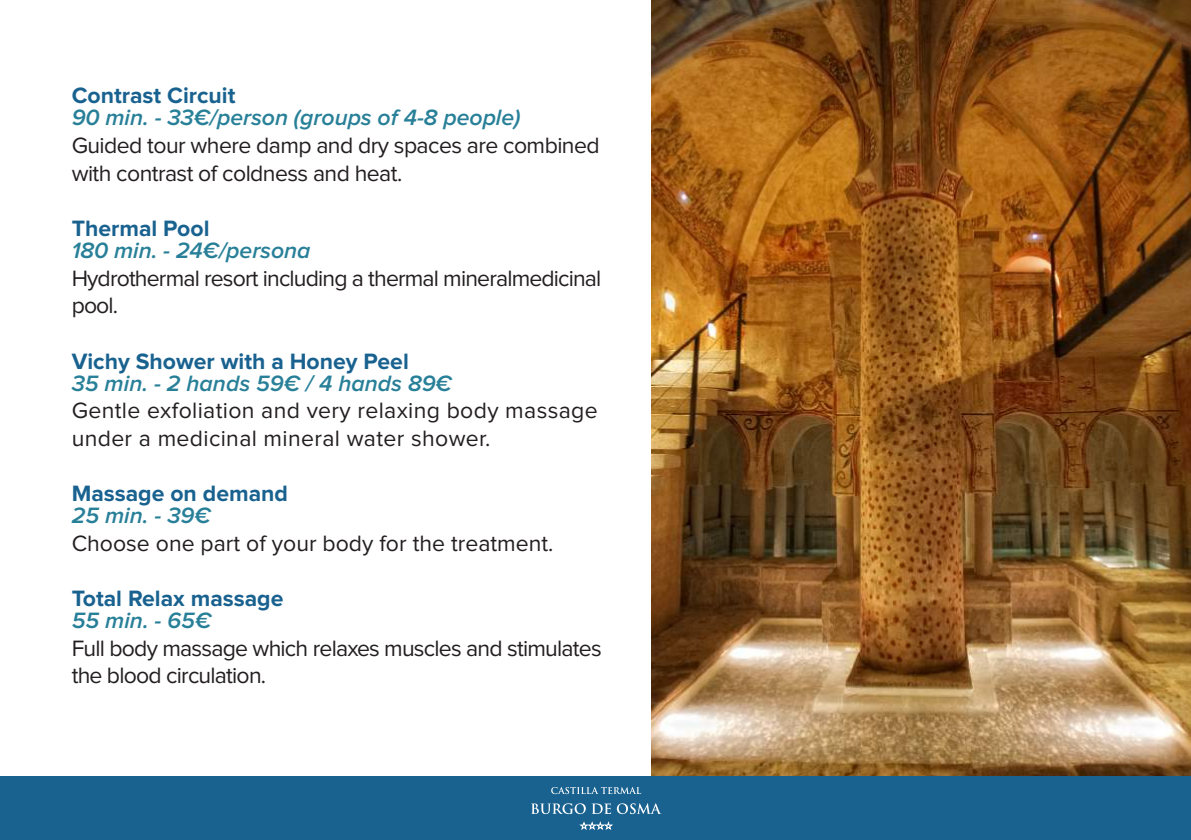
<style>
.page{position:relative;width:1191px;height:840px;background:#fff}
.page>*{position:absolute;margin:0;border:0;box-sizing:border-box;transform-origin:0 0}
.t1{font:23px/27.6px "Proxima Nova";letter-spacing:-.025em;color:#231f20}
.t2{font:italic 600 23px "Proxima Nova";color:#288098}
.t3{font:700 23px "Proxima Nova";color:#196290}
.t4{font:23px/27.6px "Proxima Nova";letter-spacing:.015em;color:#231f20}
.t5{font:23px "Proxima Nova";color:#231f20}
</style>
<div class="page">
<img style="left:651px;top:0;width:540px;height:775px">
<div style="left:0;top:775px;width:1191px;height:64px;background:#196290"></div>
<svg style="left:551px;top:787px;width:88px;height:6px"></svg>
<svg style="left:531px;top:803px;width:80px;height:10px"></svg>
<svg style="left:617px;top:803px;width:43px;height:10px"></svg>
<svg style="left:579px;top:821px;width:34px;height:8px"></svg>
<p class="t3" style="left:72px;top:85px;width:165px">Contrast Circuit</p>
<p class="t2" style="left:72px;top:107px;width:450px">90 min. - 33€/person (groups of 4-8 people)</p>
<p class="t1" style="left:72px;top:132px;width:529px">Guided tour where damp and dry spaces are combined with contrast of coldness and heat.</p>
<p class="t3" style="left:72px;top:218px;width:139px">Thermal Pool</p>
<p class="t2" style="left:72px;top:240px;width:240px">180 min. - 24€/persona</p>
<p class="t1" style="left:72px;top:265px;width:531px">Hydrothermal resort including a thermal mineralmedicinal pool.</p>
<p class="t3" style="left:72px;top:350px;width:339px">Vichy Shower with a Honey Peel</p>
<p class="t2" style="left:72px;top:372px;width:381px">35 min. - 2 hands 59€ / 4 hands 89€</p>
<p class="t4" style="left:72px;top:397px;width:527px">Gentle exfoliation and very relaxing body massage under a medicinal mineral water shower.</p>
<p class="t3" style="left:72px;top:482px;width:218px">Massage on demand</p>
<p class="t2" style="left:72px;top:504px;width:140px">25 min. - 39€</p>
<p class="t5" style="left:72px;top:532px;width:483px">Choose one part of your body for the treatment.</p>
<p class="t3" style="left:72px;top:587px;width:213px">Total Relax massage</p>
<p class="t2" style="left:72px;top:609px;width:141px">55 min. - 65€</p>
<p class="t1" style="left:72px;top:635px;width:531px">Full body massage which relaxes muscles and stimulates the blood circulation.</p>
</div>
